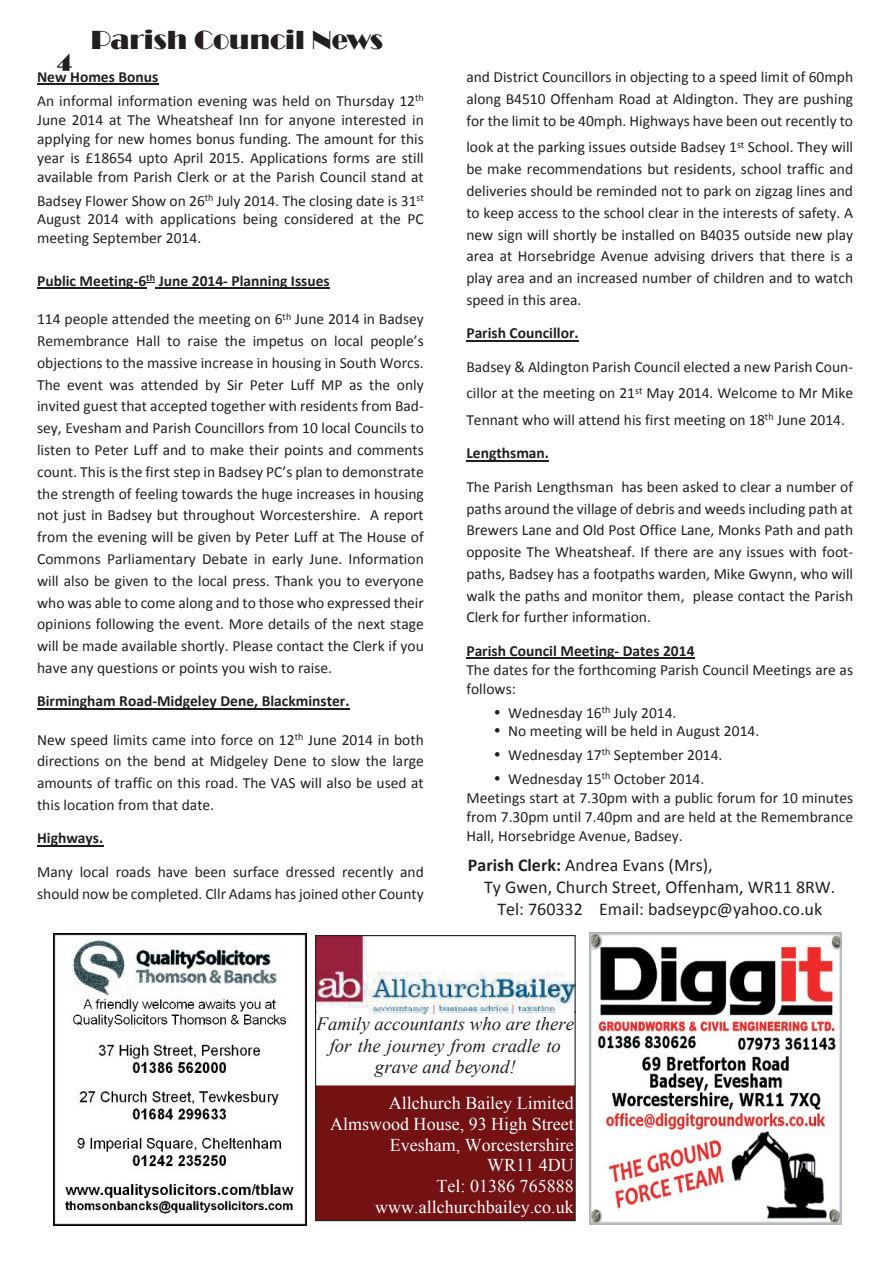
<style>
.page{position:relative;width:893px;height:1263px;background:#fff}
.page>*{position:absolute;margin:0;border:0;box-sizing:border-box;transform-origin:0 0}
.t1{font:27px "Broadway";color:#231f20}
.t2{font:italic 18.75px/21.6px "Times New Roman";color:#231f20;text-align:center}
.t3{font:18px/20.7px "Times New Roman";color:#fff;text-align:right}
.t4{font:18px "Calibri";color:#231f20}
.t5{font:15.45px/21.8px "Calibri";color:#231f20;text-align:justify}
.t6{font:700 15.45px "Calibri";color:#231f20}
.s1{font-weight:700}
</style>
<div class="page">
<svg style="left:57px;top:53px;width:15px;height:18px"></svg>
<hr style="left:37px;top:84px;width:121px;height:1px;background:#231f20">
<hr style="left:37px;top:288px;width:109px;height:1px;background:#231f20">
<hr style="left:155px;top:288px;width:175px;height:1px;background:#231f20">
<hr style="left:37px;top:708px;width:313px;height:1px;background:#231f20">
<hr style="left:37px;top:845px;width:66px;height:1px;background:#231f20">
<hr style="left:466px;top:340px;width:113px;height:1px;background:#231f20">
<hr style="left:466px;top:460px;width:83px;height:1px;background:#231f20">
<hr style="left:466px;top:658px;width:228px;height:1px;background:#231f20">
<img style="left:589px;top:932px;width:252px;height:292px">
<img style="left:54px;top:933px;width:252px;height:292px">
<img style="left:317px;top:937px;width:257px;height:74px">
<div style="left:315px;top:935px;width:261px;height:79px;border:1px solid #231f20"></div>
<img style="left:316px;top:1011px;width:259px;height:74px">
<hr style="left:575px;top:1011px;width:1px;height:76px;background:#231f20">
<hr style="left:315px;top:1011px;width:1px;height:76px;background:#231f20">
<div style="left:317px;top:1087px;width:257px;height:132px;background:#731113"></div>
<div style="left:315px;top:1085px;width:261px;height:136px;border:1px solid #231f20"></div>
<h1 class="t1" style="left:91px;top:23px;width:294px">Parish Council News</h1>
<p class="t5" style="left:37px;top:66px;width:388px;line-height:23.7px"><span class="s1">New Homes Bonus<br></span>An informal information evening was held on Thursday 12<sup>th</sup></p>
<p class="t5" style="left:37px;top:112px;width:388px;line-height:18.9px">June 2014 at The Wheatsheaf Inn for anyone interested in applying for new homes bonus funding. The amount for this year is £18654 upto April 2015. Applications forms are still available from Parish Clerk or at the Parish Council stand at</p>
<p class="t5" style="left:37px;top:192px;width:388px;line-height:18.9px">Badsey Flower Show on 26<sup>th</sup> July 2014. The closing date is 31<sup>st </sup>August 2014 with applications being considered at the PC meeting September 2014.</p>
<p class="t6" style="left:37px;top:274px;width:294px">Public Meeting-6<sup>th</sup> June 2014- Planning Issues</p>
<p class="t5" style="left:37px;top:310px;width:388px">114 people attended the meeting on 6<sup>th</sup> June 2014 in Badsey Remembrance Hall to raise the impetus on local people’s objections to the massive increase in housing in South Worcs.<br>The event was attended by Sir Peter Luff MP as the only invited guest that accepted together with residents from Bad&shy;sey, Evesham and Parish Councillors from 10 local Councils to listen to Peter Luff and to make their points and comments count. This is the first step in Badsey PC’s plan to demonstrate the strength of feeling towards the huge increases in housing not just in Badsey but throughout Worcestershire. A report from the evening will be given by Peter Luff at The House of Commons Parliamentary Debate in early June. Information will also be given to the local press. Thank you to everyone who was able to come along and to those who expressed their opinions following the event. More details of the next stage will be made available shortly. Please contact the Clerk if you have any questions or points you wish to raise.</p>
<p class="t6" style="left:37px;top:695px;width:314px">Birmingham Road-Midgeley Dene, Blackminster.</p>
<p class="t5" style="left:37px;top:730px;width:388px">New speed limits came into force on 12<sup>th</sup> June 2014 in both directions on the bend at Midgeley Dene to slow the large amounts of traffic on this road. The VAS will also be used at this location from that date.</p>
<p class="t6" style="left:37px;top:832px;width:68px">Highways.</p>
<p class="t5" style="left:37px;top:862px;width:388px">Many local roads have been surface dressed recently and should now be completed. Cllr Adams has joined other County</p>
<p class="t5" style="left:466px;top:67px;width:388px">and District Councillors in objecting to a speed limit of 60mph along B4510 Offenham Road at Aldington. They are pushing for the limit to be 40mph. Highways have been out recently to</p>
<p class="t5" style="left:466px;top:138px;width:388px">look at the parking issues outside Badsey 1<sup>st</sup> School. They will be make recommendations but residents, school traffic and deliveries should be reminded not to park on zigzag lines and to keep access to the school clear in the interests of safety. A new sign will shortly be installed on B4035 outside new play area at Horsebridge Avenue advising drivers that there is a play area and an increased number of children and to watch speed in this area.</p>
<p class="t6" style="left:466px;top:327px;width:114px">Parish Councillor.</p>
<p class="t5" style="left:466px;top:355px;width:388px;line-height:26.5px">Badsey &amp; Aldington Parish Council elected a new Parish Coun&shy;cillor at the meeting on 21<sup>st</sup> May 2014. Welcome to Mr Mike Tennant who will attend his first meeting on 18<sup>th</sup> June 2014.</p>
<p class="t6" style="left:466px;top:447px;width:84px">Lengthsman.</p>
<p class="t5" style="left:466px;top:477px;width:388px">The Parish Lengthsman has been asked to clear a number of paths around the village of debris and weeds including path at Brewers Lane and Old Post Office Lane, Monks Path and path opposite The Wheatsheaf. If there are any issues with foot&shy;paths, Badsey has a footpaths warden, Mike Gwynn, who will walk the paths and monitor them, please contact the Parish Clerk for further information.</p>
<p class="t6" style="left:466px;top:644px;width:230px">Parish Council Meeting- Dates 2014</p>
<p class="t5" style="left:466px;top:661px;width:388px;line-height:18.9px">The dates for the forthcoming Parish Council Meetings are as follows:</p>
<p class="t5" style="left:494px;top:703px;width:184px">✓ Wednesday 16<sup>th</sup> July 2014.</p>
<p class="t5" style="left:494px;top:722px;width:267px">✓ No meeting will be held in August 2014.</p>
<p class="t5" style="left:494px;top:745px;width:230px">✓ Wednesday 17<sup>th</sup> September 2014.</p>
<p class="t5" style="left:466px;top:771px;width:388px;line-height:18.9px;text-align:left;text-indent:27px">✓ Wednesday 15<sup>th</sup> October 2014.<br>Meetings start at 7.30pm with a public forum for 10 minutes from 7.30pm until 7.40pm and are held at the Remembrance Hall, Horsebridge Avenue, Badsey.</p>
<p class="t4" style="left:468px;top:857px;width:246px"><span class="s1">Parish Clerk:</span> Andrea Evans (Mrs),</p>
<p class="t4" style="left:484px;top:879px;width:353px">Ty Gwen, Church Street, Offenham, WR11 8RW.</p>
<p class="t4" style="left:497px;top:901px;width:326px">Tel: 760332 Email: badseypc@yahoo.co.uk</p>
<p class="t2" style="left:317px;top:1015px;width:259px">Family accountants who are there for the journey from cradle to grave and beyond!</p>
<p class="t3" style="left:330px;top:1094px;width:245px">Allchurch Bailey Limited<br>Almswood House, 93 High Street<br>Evesham, Worcestershire<br>WR11 4DU<br>Tel: 01386 765888 www.allchurchbailey.co.uk</p>
</div>
